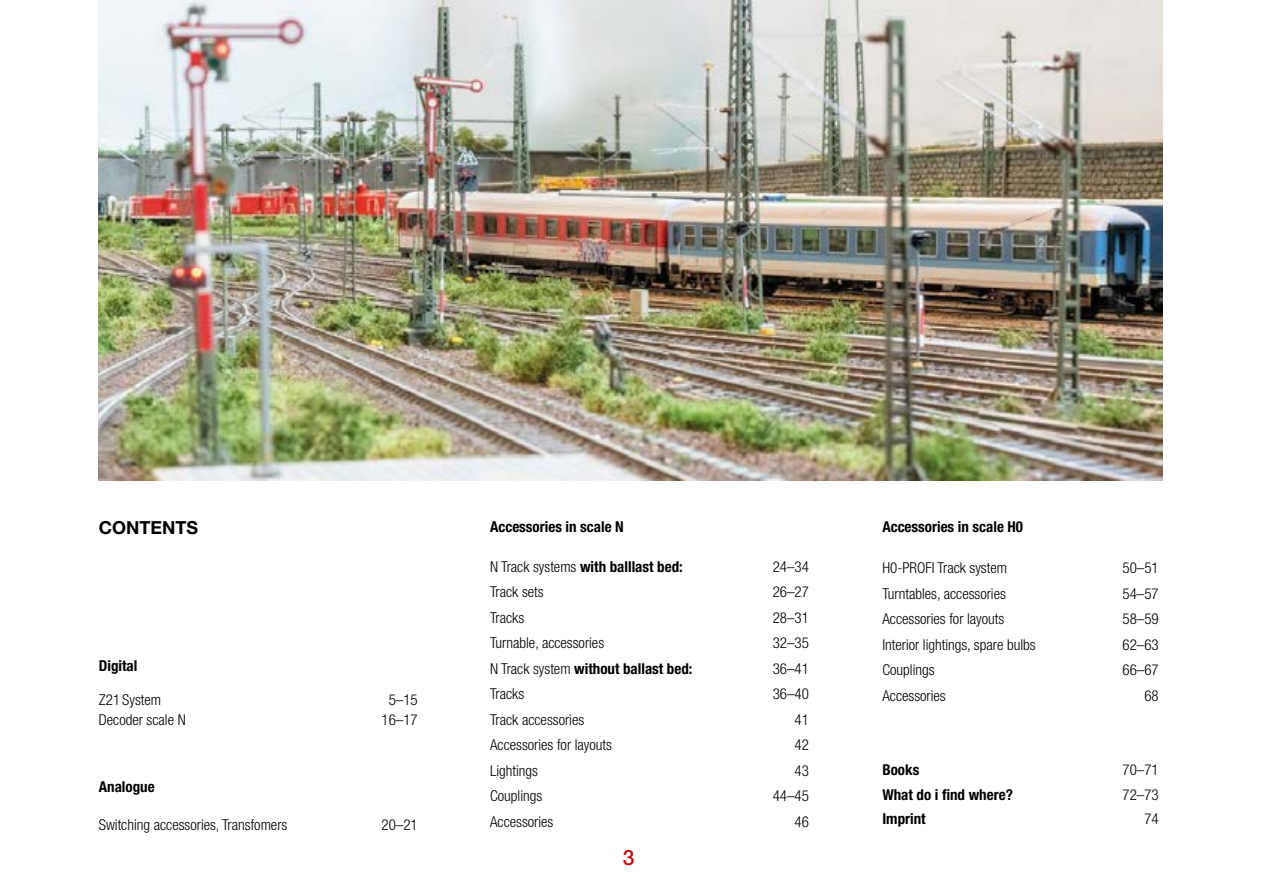
<style>
.page{position:relative;width:1263px;height:893px;background:#fff}
.page>*{position:absolute;margin:0;border:0;box-sizing:border-box;transform-origin:0 0}
.t1{font:500 21px "Helvetica Neue";color:#c40d0e}
.t2{font:700 18px "Helvetica Neue LT Std";color:#000}
.t3{font:300 condensed 15px "Helvetica Neue LT Std";color:#000}
.t4{font:700 condensed 15px "Helvetica Neue LT Std";color:#000}
.t5{font:700 condensed 15px "Helvetica Neue";color:#000}
.s1{font-weight:300}
</style>
<div class="page">
<img style="left:99px;top:0;width:1063px;height:480px">
<p class="t2" style="left:99px;top:516px;width:101px">CONTENTS</p>
<p class="t5" style="left:99px;top:653px;width:40px">Digital</p>
<p class="t3" style="left:99px;top:691px;width:64px">Z21 System</p>
<p class="t3" style="left:389px;top:691px;width:31px">5–15</p>
<p class="t3" style="left:99px;top:711px;width:88px">Decoder scale N</p>
<p class="t3" style="left:381px;top:711px;width:38px">16–17</p>
<p class="t4" style="left:99px;top:778px;width:57px">Analogue</p>
<p class="t3" style="left:99px;top:816px;width:190px">Switching accessories, Transfomers</p>
<p class="t3" style="left:381px;top:816px;width:38px">20–21</p>
<p class="t4" style="left:490px;top:517px;width:135px">Accessories in scale N</p>
<p class="t4" style="left:490px;top:557px;width:194px"><span class="s1">N Track systems</span> with balllast bed:</p>
<p class="t3" style="left:773px;top:558px;width:38px">24–34</p>
<p class="t3" style="left:490px;top:583px;width:55px">Track sets</p>
<p class="t3" style="left:773px;top:583px;width:38px">26–27</p>
<p class="t3" style="left:490px;top:609px;width:36px">Tracks</p>
<p class="t3" style="left:773px;top:609px;width:38px">28–31</p>
<p class="t3" style="left:490px;top:634px;width:116px">Turnable, accessories</p>
<p class="t3" style="left:773px;top:634px;width:38px">32–35</p>
<p class="t4" style="left:490px;top:659px;width:204px"><span class="s1">N Track system</span> without ballast bed:</p>
<p class="t3" style="left:773px;top:660px;width:38px">36–41</p>
<p class="t3" style="left:490px;top:685px;width:36px">Tracks</p>
<p class="t3" style="left:773px;top:685px;width:38px">36–40</p>
<p class="t3" style="left:490px;top:711px;width:96px">Track accessories</p>
<p class="t3" style="left:795px;top:711px;width:16px">41</p>
<p class="t3" style="left:490px;top:736px;width:123px">Accessories for layouts</p>
<p class="t3" style="left:795px;top:736px;width:16px">42</p>
<p class="t3" style="left:490px;top:762px;width:49px">Lightings</p>
<p class="t3" style="left:795px;top:762px;width:16px">43</p>
<p class="t3" style="left:490px;top:787px;width:54px">Couplings</p>
<p class="t3" style="left:773px;top:787px;width:38px">44–45</p>
<p class="t3" style="left:490px;top:813px;width:65px">Accessories</p>
<p class="t3" style="left:795px;top:813px;width:16px">46</p>
<h1 class="t1" style="left:623px;top:840px;width:13px">3</h1>
<p class="t4" style="left:882px;top:517px;width:142px">Accessories in scale H0</p>
<p class="t3" style="left:882px;top:559px;width:126px">H0-PROFI Track system</p>
<p class="t3" style="left:1122px;top:559px;width:38px">50–51</p>
<p class="t3" style="left:882px;top:585px;width:125px">Turntables, accessories</p>
<p class="t3" style="left:1122px;top:585px;width:38px">54–57</p>
<p class="t3" style="left:882px;top:610px;width:123px">Accessories for layouts</p>
<p class="t3" style="left:1122px;top:610px;width:38px">58–59</p>
<p class="t3" style="left:882px;top:636px;width:155px">Interior lightings, spare bulbs</p>
<p class="t3" style="left:1122px;top:636px;width:38px">62–63</p>
<p class="t3" style="left:882px;top:661px;width:54px">Couplings</p>
<p class="t3" style="left:1122px;top:661px;width:38px">66–67</p>
<p class="t3" style="left:882px;top:687px;width:65px">Accessories</p>
<p class="t3" style="left:1144px;top:687px;width:16px">68</p>
<p class="t4" style="left:882px;top:761px;width:38px">Books</p>
<p class="t3" style="left:1122px;top:761px;width:38px">70–71</p>
<p class="t4" style="left:882px;top:785px;width:132px">What do i find where?</p>
<p class="t3" style="left:1122px;top:786px;width:38px">72–73</p>
<p class="t4" style="left:882px;top:809px;width:45px">Imprint</p>
<p class="t3" style="left:1144px;top:810px;width:16px">74</p>
</div>
